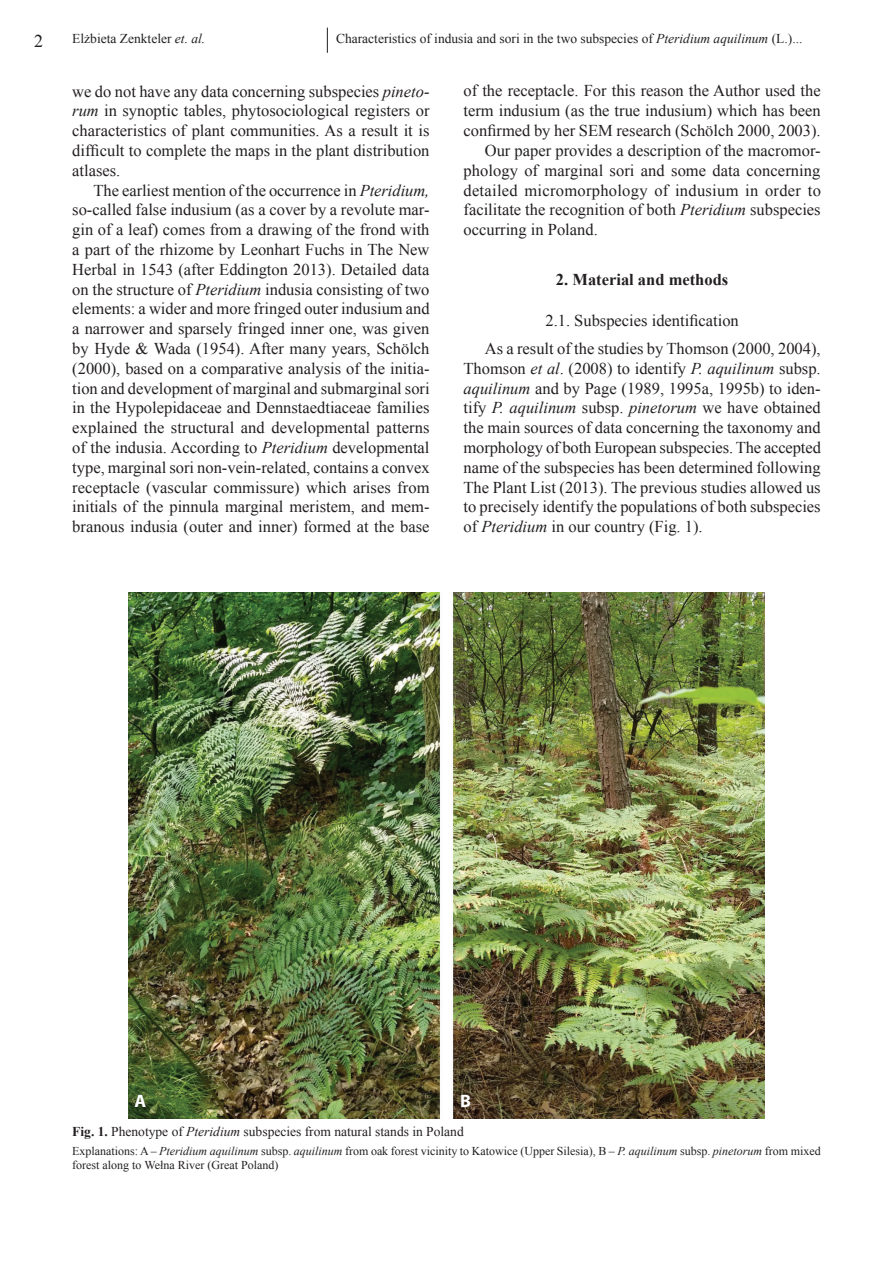
<style>
.page{position:relative;width:893px;height:1263px;background:#fff}
.page>*{position:absolute;margin:0;border:0;box-sizing:border-box;transform-origin:0 0}
.t1{font:700 18px "Myriad Pro";color:#fff}
.t2{font:18px "Times New Roman";color:#231f20}
.t3{font:16.5px/19.8px "Times New Roman";color:#231f20;text-align:justify}
.t4{font:700 16.5px "Times New Roman";color:#231f20}
.t5{font:13.5px "Times New Roman";color:#231f20}
.t6{font:12px/14.4px "Times New Roman";color:#231f20}
.s1{font-style:italic}
.s2{font-weight:700}
</style>
<div class="page">
<svg style="left:327px;top:28px;width:1px;height:25px"></svg>
<img style="left:128px;top:592px;width:637px;height:526px">
<p class="t2" style="left:34px;top:28px;width:10px">2</p>
<p class="t5" style="left:72px;top:30px;width:135px">Elżbieta Zenkteler <span class="s1">et. al.</span></p>
<p class="t5" style="left:336px;top:30px;width:468px">Characteristics of indusia and sori in the two subspecies of <span class="s1">Pteridium aquilinum</span> (L.)...</p>
<p class="t3" style="left:72px;top:81px;width:359px">we do not have any data concerning subspecies <span class="s1">pineto&shy;rum</span> in synoptic tables, phytosociological registers or characteristics of plant communities. As a result it is difficult to complete the maps in the plant distribution atlases.</p>
<p class="t3" style="left:72px;top:180px;width:359px;text-indent:21px">The earliest mention of the occurrence in <span class="s1">Pteridium, </span>so-called false indusium (as a cover by a revolute mar&shy;gin of a leaf) comes from a drawing of the frond with a part of the rhizome by Leonhart Fuchs in The New Herbal in 1543 (after Eddington 2013). Detailed data on the structure of <span class="s1">Pteridium</span> indusia consisting of two elements: a wider and more fringed outer indusium and a narrower and sparsely fringed inner one, was given by Hyde &amp; Wada (1954). After many years, Schölch (2000), based on a comparative analysis of the initia&shy;tion and development of marginal and submarginal sori in the Hypolepidaceae and Dennstaedtiaceae families explained the structural and developmental patterns of the indusia. According to <span class="s1">Pteridium</span> developmental type, marginal sori non-vein-related, contains a convex receptacle (vascular commissure) which arises from initials of the pinnula marginal meristem, and mem&shy;branous indusia (outer and inner) formed at the base</p>
<p class="t3" style="left:463px;top:81px;width:359px">of the receptacle. For this reason the Author used the</p>
<p class="t3" style="left:463px;top:101px;width:359px">term indusium (as the true indusium) which has been</p>
<p class="t3" style="left:463px;top:120px;width:359px">confirmed by her SEM research (Schölch 2000, 2003).</p>
<p class="t3" style="left:485px;top:140px;width:337px">Our paper provides a description of the macromor-</p>
<p class="t3" style="left:463px;top:160px;width:358px">phology of marginal sori and some data concerning</p>
<p class="t3" style="left:463px;top:180px;width:359px">detailed micromorphology of indusium in order to</p>
<p class="t3" style="left:463px;top:200px;width:359px">facilitate the recognition of both <span class="s1">Pteridium</span> subspecies</p>
<p class="t3" style="left:463px;top:219px;width:136px">occurring in Poland.</p>
<p class="t4" style="left:556px;top:268px;width:174px">2. Material and methods</p>
<p class="t3" style="left:485px;top:306px;width:337px;line-height:28.3px;text-indent:61px">2.1. Subspecies identification<br>As a result of the studies by Thomson (2000, 2004),</p>
<p class="t3" style="left:463px;top:358px;width:359px">Thomson <span class="s1">et al</span>. (2008) to identify <span class="s1">P. aquilinum</span> subsp. <span class="s1">aquilinum</span> and by Page (1989, 1995a, 1995b) to iden&shy;tify <span class="s1">P. aquilinum</span> subsp. <span class="s1">pinetorum</span> we have obtained the main sources of data concerning the taxonomy and morphology of both European subspecies. The accepted name of the subspecies has been determined following The Plant List (2013). The previous studies allowed us to precisely identify the populations of both subspecies of <span class="s1">Pteridium</span> in our country (Fig. 1).</p>
<p class="t1" style="left:134px;top:1089px;width:13px">A</p>
<p class="t1" style="left:460px;top:1089px;width:12px">B</p>
<p class="t5" style="left:72px;top:1122px;width:393px"><span class="s2">Fig. 1.</span> Phenotype of <span class="s1">Pteridium</span> subspecies from natural stands in Poland</p>
<p class="t6" style="left:72px;top:1143px;width:750px">Explanations: A – <span class="s1">Pteridium aquilinum</span> subsp. <span class="s1">aquilinum</span> from oak forest vicinity to Katowice (Upper Silesia), B – <span class="s1">P. aquilinum</span> subsp. <span class="s1">pinetorum</span> from mixed forest along to Wełna River (Great Poland)</p>
</div>
